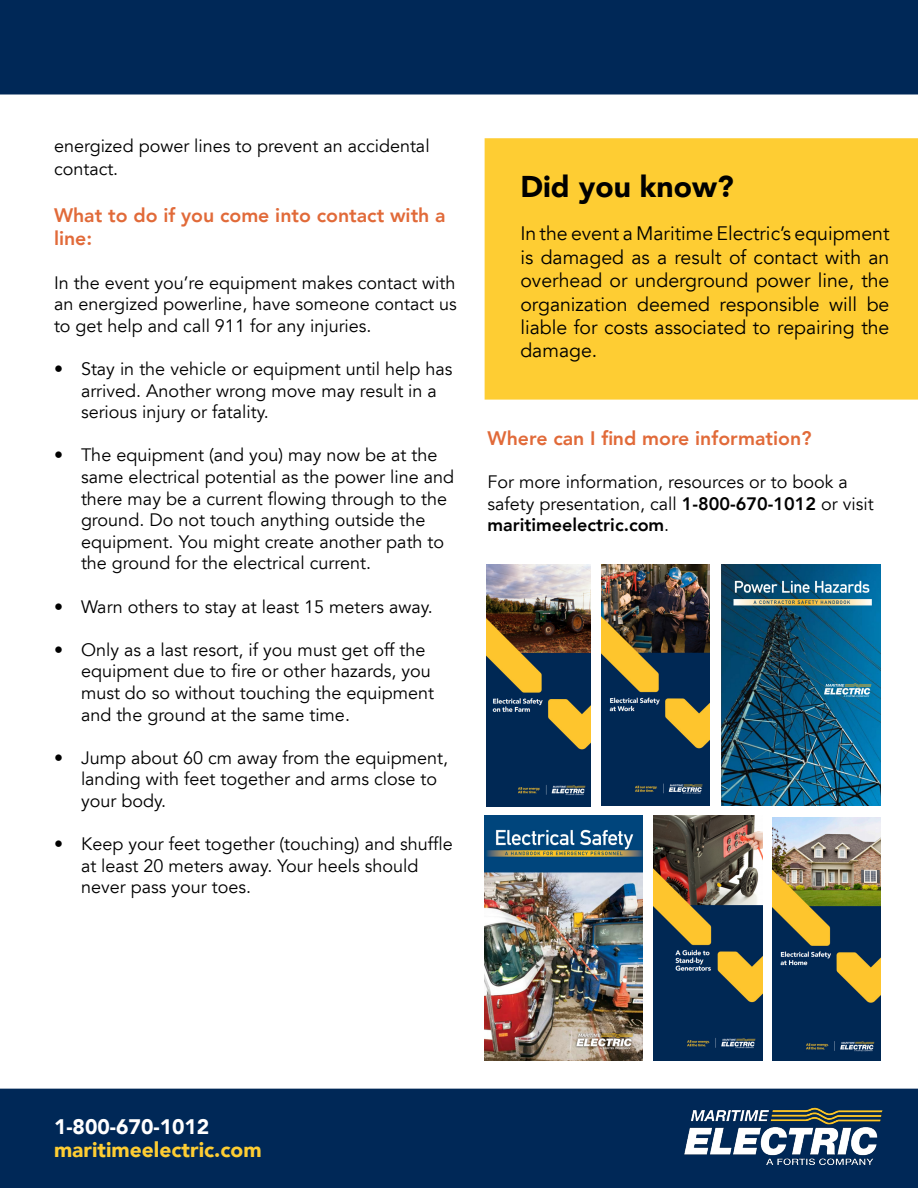
<style>
.page{position:relative;width:918px;height:1188px;background:#fff}
.page>*{position:absolute;margin:0;border:0;box-sizing:border-box;transform-origin:0 0}
.t1{font:900 30px "Avenir LT";color:#000}
.t2{font:900 21px "Avenir LT";color:#fecd33}
.t3{font:900 21px "Avenir LT";color:#fff}
.t4{font:19.5px/23.4px "Avenir LT";color:#000;text-align:justify}
.t5{font:800 19.5px/23.4px "Avenir LT";color:#e16a39}
.t6{font:18px/21.6px "Avenir LT";color:#000}
.s1{font-weight:800}
</style>
<div class="page">
<div style="left:0;top:1089px;width:918px;height:99px;background:#002857"></div>
<img style="left:684px;top:1104px;width:198px;height:60px">
<div style="left:0;top:0;width:918px;height:94px;background:#002857"></div>
<div style="left:485px;top:138px;width:433px;height:262px;background:#fecd33"></div>
<img style="left:486px;top:565px;width:104px;height:241px">
<img style="left:721px;top:565px;width:159px;height:241px">
<img style="left:602px;top:565px;width:107px;height:241px">
<img style="left:485px;top:816px;width:157px;height:245px">
<img style="left:773px;top:818px;width:107px;height:243px">
<img style="left:654px;top:816px;width:108px;height:245px">
<p class="t6" style="left:54px;top:134px;width:377px;line-height:23.4px">energized power lines to prevent an accidental contact.</p>
<p class="t5" style="left:54px;top:204px;width:393px">What to do if you come into contact with a line:</p>
<p class="t6" style="left:54px;top:272px;width:404px;text-align:justify">In the event you’re equipment makes contact with an energized powerline, have someone contact us to get help and call 911 for any injuries.</p>
<p class="t6" style="left:81px;top:359px;width:373px;text-indent:-27px">• Stay in the vehicle or equipment until help has arrived. Another wrong move may result in a serious injury or fatality.</p>
<p class="t6" style="left:81px;top:445px;width:375px;text-indent:-27px">• The equipment (and you) may now be at the same electrical potential as the power line and there may be a current flowing through to the ground. Do not touch anything outside the equipment. You might create another path to the ground for the electrical current.</p>
<p class="t6" style="left:54px;top:596px;width:380px">• Warn others to stay at least 15 meters away.</p>
<p class="t6" style="left:81px;top:639px;width:355px;text-indent:-27px">• Only as a last resort, if you must get off the equipment due to fire or other hazards, you must do so without touching the equipment and the ground at the same time.</p>
<p class="t6" style="left:81px;top:747px;width:369px;text-indent:-27px">• Jump about 60 cm away from the equipment, landing with feet together and arms close to your body.</p>
<p class="t6" style="left:81px;top:834px;width:373px;text-indent:-27px">• Keep your feet together (touching) and shuffle at least 20 meters away. Your heels should never pass your toes.</p>
<p class="t1" style="left:520px;top:168px;width:215px">Did you know?</p>
<p class="t4" style="left:520px;top:223px;width:371px">In the event a Maritime Electric’s equipment is damaged as a result of contact with an overhead or underground power line, the organization deemed responsible will be liable for costs associated to repairing the damage.</p>
<p class="t5" style="left:488px;top:426px;width:325px">Where can I find more information?</p>
<p class="t6" style="left:488px;top:472px;width:388px">For more information, resources or to book a safety presentation, call <span class="s1">1-800-670-1012</span> or visit <span class="s1">maritimeelectric.com</span>.</p>
<p class="t3" style="left:54px;top:1114px;width:157px">1-800-670-1012</p>
<p class="t2" style="left:54px;top:1137px;width:209px">maritimeelectric.com</p>
</div>
